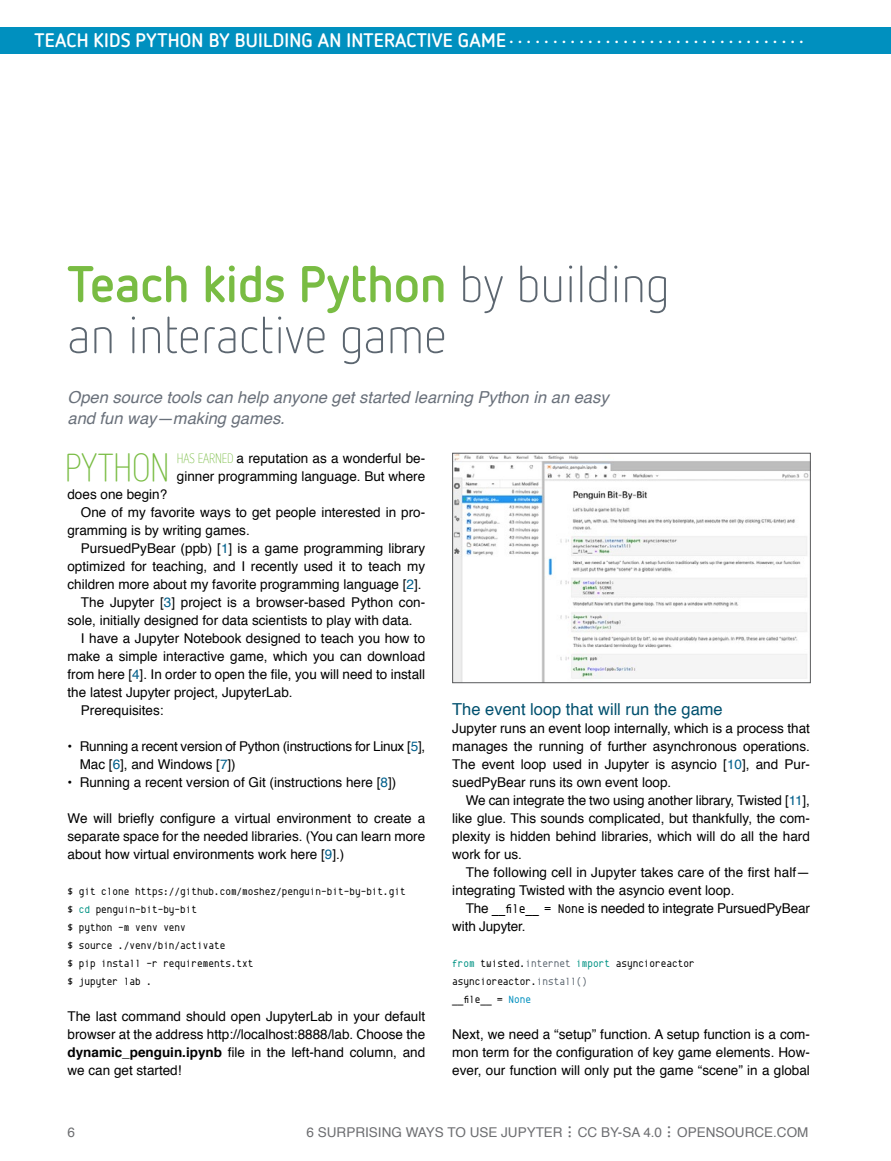
<style>
.page{position:relative;width:891px;height:1161px;background:#fff}
.page>*{position:absolute;margin:0;border:0;box-sizing:border-box;transform-origin:0 0}
.t1{font:300 51px/51px "Netto OT";color:#5c6670}
.t2{font:300 38.85px "Netto OT";letter-spacing:-.01em;color:#79bc43;scale:.87 1}
.t3{font:300 33px "Netto OT";color:#6d6e71}
.t4{font:700 19.5px "Netto OT";letter-spacing:.01em;color:#fff}
.t5{font:italic 16.5px/21px "Helvetica";color:#69707a}
.t6{font:16.5px "Helvetica";color:#01506e}
.t7{font:13.5px/18px "Helvetica";color:#000;text-align:justify}
.t8{font:13.5px/18px "Helvetica";letter-spacing:-.02em;color:#000}
.t9{font:13.5px "Helvetica";color:#6d6e71}
.t10{font:10.5px/18px "Envy Code R";color:#000}
.s1{font-weight:700;color:#79bc43}
.s2{font-family:"Netto OT";font-weight:300;color:#79bc43}
.s3{color:#005f8b}
.s4{color:#009384}
.s5{font-weight:700}
.s6{font-family:"Envy Code R";font-size:12.75px}
.s7{color:#5c6670}
.s8{color:#0090bf}
</style>
<div class="page">
<div style="left:0;top:27px;width:891px;height:27px;background:#0090bf"></div>
<img style="left:454px;top:455px;width:355px;height:226px">
<div style="left:452px;top:453px;width:359px;height:230px;border:1px solid #58595b"></div>
<h3 class="t4" style="left:35px;top:29px;width:477px">TEACH KIDS PYTHON BY BUILDING AN INTERACTIVE GAME...................................</h3>
<h1 class="t1" style="left:68px;top:259px;width:604px"><span class="s1">Teach kids Python</span> by building an interactive game</h1>
<p class="t5" style="left:68px;top:388px;width:543px">Open source tools can help anyone get started learning Python in an easy and fun way—making games.</p>
<h2 class="t2" style="left:65px;top:446px;width:122px">PYTHON</h2>
<p class="t7" style="left:177px;top:449px;width:250px"><span class="s2">HAS EARNED</span> a reputation as a wonderful be&shy;ginner programming language. But where</p>
<p class="t7" style="left:67px;top:485px;width:101px">does one begin?</p>
<p class="t7" style="left:81px;top:503px;width:346px">One of my favorite ways to get people interested in pro-</p>
<p class="t7" style="left:67px;top:521px;width:184px">gramming is by writing games.</p>
<p class="t7" style="left:81px;top:539px;width:346px">PursuedPyBear (ppb) [<span class="s3">1</span>] is a game programming library</p>
<p class="t7" style="left:67px;top:557px;width:359px">optimized for teaching, and I recently used it to teach my</p>
<p class="t7" style="left:67px;top:575px;width:356px">children more about my favorite programming language [<span class="s3">2</span>].</p>
<p class="t7" style="left:81px;top:593px;width:346px">The Jupyter [<span class="s3">3</span>] project is a browser-based Python con-</p>
<p class="t7" style="left:67px;top:611px;width:347px">sole, initially designed for data scientists to play with data.</p>
<p class="t7" style="left:81px;top:629px;width:346px">I have a Jupyter Notebook designed to teach you how to</p>
<p class="t7" style="left:67px;top:647px;width:359px">make a simple interactive game, which you can download</p>
<p class="t7" style="left:67px;top:665px;width:359px">from here [<span class="s3">4</span>]. In order to open the file, you will need to install</p>
<p class="t7" style="left:67px;top:683px;width:227px">the latest Jupyter project, JupyterLab.</p>
<p class="t7" style="left:81px;top:701px;width:84px">Prerequisites:</p>
<p class="t8" style="left:80px;top:737px;width:347px;text-indent:-12px">• Running a recent version of Python (instructions for Linux [<span class="s3">5</span>],<br>Mac [<span class="s3">6</span>], and Windows [<span class="s3">7</span>])</p>
<p class="t7" style="left:67px;top:773px;width:330px">• Running a recent version of Git (instructions here [<span class="s3">8</span>])</p>
<p class="t7" style="left:68px;top:809px;width:359px">We will briefly configure a virtual environment to create a separate space for the needed libraries. (You can learn more about how virtual environments work here [<span class="s3">9</span>].)</p>
<p class="t10" style="left:68px;top:882px;width:340px">$ git clone https://github.com/moshez/penguin-bit-by-bit.git $ <span class="s4">cd</span> penguin-bit-by-bit<br>$ python -m venv venv<br>$ source ./venv/bin/activate<br>$ pip install -r requirements.txt<br>$ jupyter lab .</p>
<p class="t7" style="left:68px;top:1007px;width:359px">The last command should open JupyterLab in your default browser at the address http://localhost:8888/lab. Choose the <span class="s5">dynamic_penguin.ipynb</span> file in the left-hand column, and we can get started!</p>
<p class="t6" style="left:452px;top:696px;width:272px">The event loop that will run the game</p>
<p class="t7" style="left:452px;top:719px;width:359px">Jupyter runs an event loop internally, which is a process that manages the running of further asynchronous operations.<br>The event loop used in Jupyter is asyncio [<span class="s3">10</span>], and Pur&shy;suedPyBear runs its own event loop.</p>
<p class="t7" style="left:452px;top:791px;width:359px;text-indent:14px">We can integrate the two using another library, Twisted [<span class="s3">11</span>], like glue. This sounds complicated, but thankfully, the com&shy;plexity is hidden behind libraries, which will do all the hard work for us.</p>
<p class="t7" style="left:452px;top:863px;width:359px;text-indent:14px">The following cell in Jupyter takes care of the first half— integrating Twisted with the asyncio event loop.</p>
<p class="t7" style="left:452px;top:899px;width:359px;text-indent:14px">The <span class="s6">__file__ = None</span> is needed to integrate PursuedPyBear with Jupyter.</p>
<p class="t10" style="left:452px;top:954px;width:244px"><span class="s4">from</span> twisted.<span class="s7">internet</span> <span class="s4">import</span> asyncioreactor asyncioreactor.<span class="s7">install()<br></span>__file__ = <span class="s8">None</span></p>
<p class="t7" style="left:452px;top:1025px;width:359px">Next, we need a “setup” function. A setup function is a com&shy;mon term for the configuration of key game elements. How&shy;ever, our function will only put the game “scene” in a global</p>
<p class="t9" style="left:68px;top:1122px;width:9px">6</p>
<p class="t9" style="left:307px;top:1122px;width:258px">6 SURPRISING WAYS TO USE JUPYTER</p>
<h3 class="t3" style="left:566px;top:1103px;width:8px">...</h3>
<p class="t9" style="left:578px;top:1122px;width:86px">CC BY-SA 4.0</p>
<h3 class="t3" style="left:666px;top:1103px;width:8px">...</h3>
<p class="t9" style="left:677px;top:1122px;width:133px">OPENSOURCE.COM</p>
</div>
